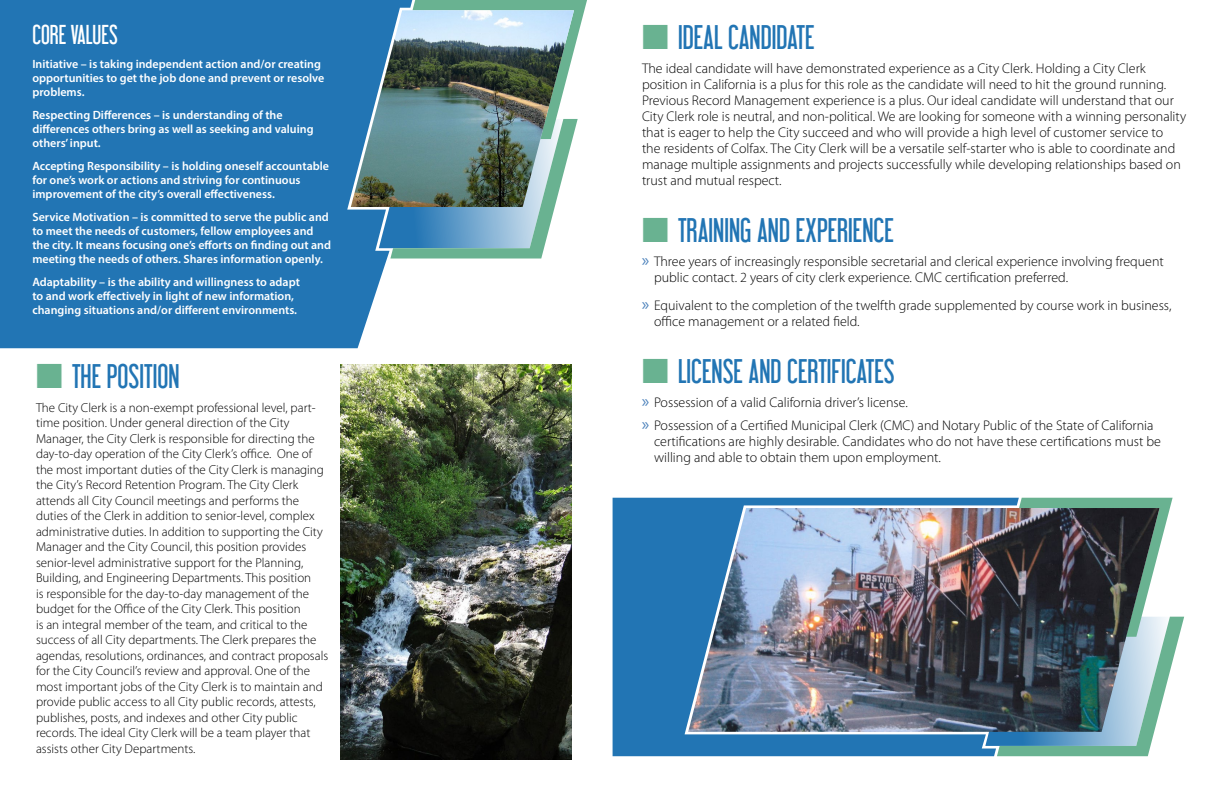
<style>
.page{position:relative;width:1224px;height:792px;background:#fff}
.page>*{position:absolute;margin:0;border:0;box-sizing:border-box;transform-origin:0 0}
.t1{font:30px "Libel Suit";color:#2275b4}
.t2{font:24px "Libel Suit";color:#fff}
.t3{font:300 14px/16px "Myriad Pro";color:#000}
.t4{font:300 13px/15.5px "Myriad Pro";color:#000}
.t5{font:600 12px/14px "Myriad Pro";color:#fff}
.s1{color:#69b291}
.s2{font-weight:400;font-size:18px;color:#4e83bc}
</style>
<div class="page">
<div style="left:613px;top:498px;width:372px;height:258px;background:#2275b4"></div>
<svg style="left:985px;top:498px;width:199px;height:258px"></svg>
<div style="left:0;top:0;width:387px;height:348px;background:#2275b4"></div>
<svg style="left:379px;top:0;width:208px;height:259px"></svg>
<img style="left:351px;top:10px;width:223px;height:197px">
<img style="left:688px;top:508px;width:472px;height:224px">
<img style="left:340px;top:365px;width:232px;height:394px">
<h2 class="t2" style="left:32px;top:21px;width:87px">CORE VALUES</h2>
<p class="t5" style="left:32px;top:57px;width:294px">Initiative – is taking independent action and/or creating opportunities to get the job done and prevent or resolve problems.</p>
<p class="t5" style="left:32px;top:108px;width:283px">Respecting Differences – is understanding of the differences others bring as well as seeking and valuing others’ input.</p>
<p class="t5" style="left:32px;top:159px;width:298px">Accepting Responsibility – is holding oneself accountable for one’s work or actions and striving for continuous improvement of the city’s overall effectiveness.</p>
<p class="t5" style="left:32px;top:210px;width:300px">Service Motivation – is committed to serve the public and to meet the needs of customers, fellow employees and the city. It means focusing one’s efforts on finding out and meeting the needs of others. Shares information openly.</p>
<p class="t5" style="left:32px;top:275px;width:269px">Adaptability – is the ability and willingness to adapt to and work effectively in light of new information, changing situations and/or different environments.</p>
<h1 class="t1" style="left:36px;top:359px;width:145px"><span class="s1">■</span> THE POSITION</h1>
<p class="t4" style="left:36px;top:400px;width:294px">The City Clerk is a non-exempt professional level, part&shy;time position. Under general direction of the City Manager, the City Clerk is responsible for directing the day-to-day operation of the City Clerk’s office. One of the most important duties of the City Clerk is managing the City’s Record Retention Program. The City Clerk attends all City Council meetings and performs the duties of the Clerk in addition to senior-level, complex administrative duties. In addition to supporting the City Manager and the City Council, this position provides senior-level administrative support for the Planning, Building, and Engineering Departments. This position<br>is responsible for the day-to-day management of the budget for the Office of the City Clerk. This position<br>is an integral member of the team, and critical to the success of all City departments. The Clerk prepares the agendas, resolutions, ordinances, and contract proposals for the City Council’s review and approval. One of the most important jobs of the City Clerk is to maintain and provide public access to all City public records, attests, publishes, posts, and indexes and other City public records. The ideal City Clerk will be a team player that assists other City Departments.</p>
<h1 class="t1" style="left:642px;top:19px;width:174px"><span class="s1">■</span> IDEAL CANDIDATE</h1>
<p class="t3" style="left:642px;top:60px;width:546px">The ideal candidate will have demonstrated experience as a City Clerk. Holding a City Clerk position in California is a plus for this role as the candidate will need to hit the ground running.<br>Previous Record Management experience is a plus. Our ideal candidate will understand that our City Clerk role is neutral, and non-political. We are looking for someone with a winning personality that is eager to help the City succeed and who will provide a high level of customer service to<br>the residents of Colfax. The City Clerk will be a versatile self-starter who is able to coordinate and manage multiple assignments and projects successfully while developing relationships based on trust and mutual respect.</p>
<h1 class="t1" style="left:642px;top:212px;width:253px"><span class="s1">■</span> TRAINING AND EXPERIENCE</h1>
<p class="t3" style="left:654px;top:253px;width:511px;text-indent:-12px"><span class="s2">»</span> Three years of increasingly responsible secretarial and clerical experience involving frequent public contact. 2 years of city clerk experience. CMC certification preferred.</p>
<p class="t3" style="left:654px;top:297px;width:519px;text-indent:-12px"><span class="s2">»</span> Equivalent to the completion of the twelfth grade supplemented by course work in business, office management or a related field.</p>
<h1 class="t1" style="left:642px;top:353px;width:254px"><span class="s1">■</span> LICENSE AND CERTIFICATES</h1>
<p class="t3" style="left:642px;top:391px;width:513px;line-height:23px"><span class="s2">»</span> Possession of a valid California driver’s license.<br><span class="s2">»</span> Possession of a Certified Municipal Clerk (CMC) and Notary Public of the State of California</p>
<p class="t3" style="left:654px;top:433px;width:508px">certifications are highly desirable. Candidates who do not have these certifications must be willing and able to obtain them upon employment.</p>
</div>
